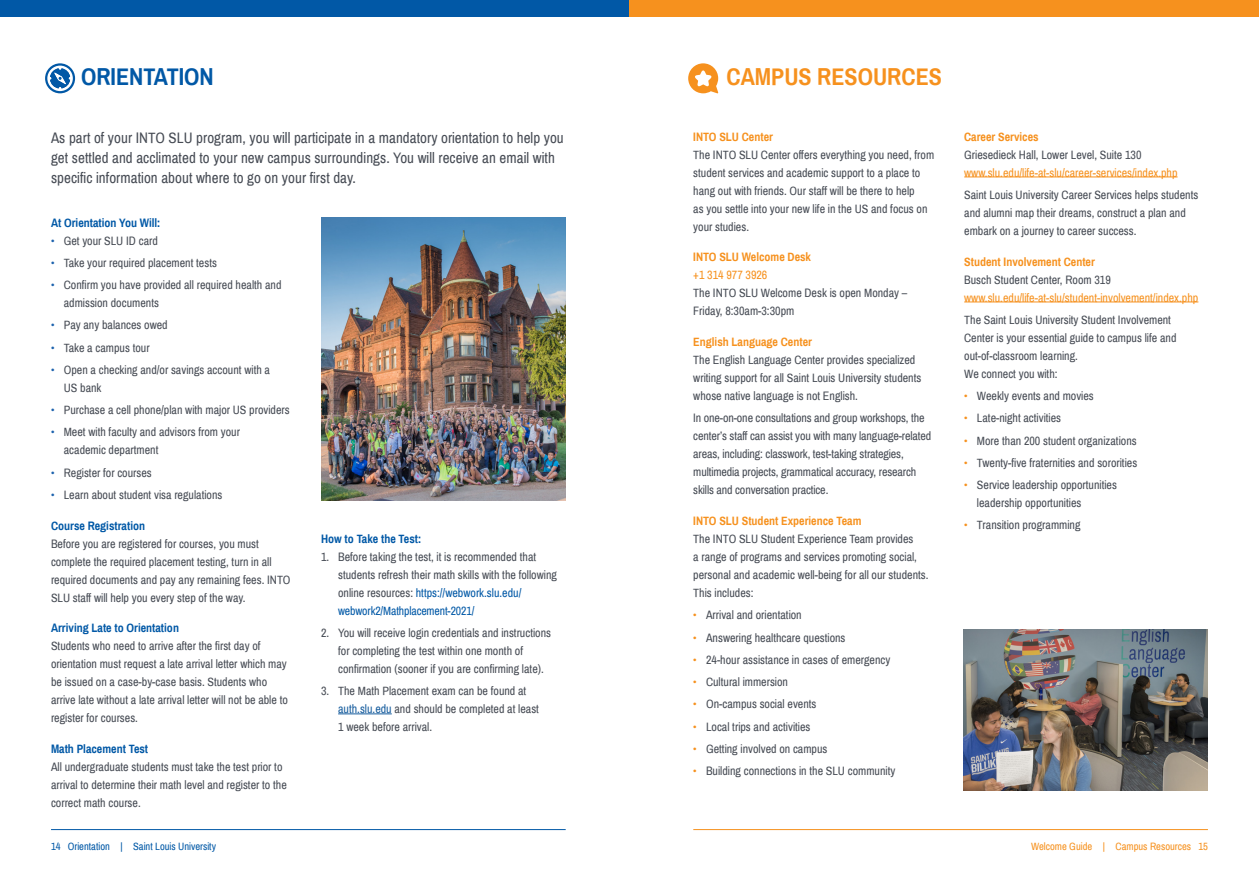
<style>
.page{position:relative;width:1259px;height:893px;background:#fff}
.page>*{position:absolute;margin:0;border:0;box-sizing:border-box;transform-origin:0 0}
.t1{font:700 24px "Archivo Narrow";color:#f6911e}
.t2{font:700 24px "Archivo Narrow";color:#0158a6}
._00_Intro{font:15px/20.2px "Archivo Narrow";letter-spacing:.005em;color:#464b54}
._00_Body{font:12px/18px "Archivo Narrow";color:#464b54}
._00_Body-2{font:12px/18px "Archivo Narrow";color:#f6911e}
.Subhead_Uni_Color_2{font:700 12px "Archivo Narrow";color:#f6911e}
.H2_Subheading{font:700 12px "Archivo Narrow";color:#0158a6}
.t3{font:10.5px "Archivo Narrow";color:#0158a6}
.t4{font:10.5px "Archivo Narrow";color:#f6911e}
.s1{color:#1c62ad}
.s2{color:#0158a6}
.s3{color:#175d9e}
.s4{color:#f6911e}
.s5{color:#464b54}
</style>
<div class="page">
<hr style="left:51px;top:829px;width:515px;height:1px;background:#0158a6">
<hr style="left:693px;top:829px;width:515px;height:1px;background:#f6911e">
<svg style="left:45px;top:63px;width:30px;height:30px"></svg>
<svg style="left:688px;top:63px;width:30px;height:30px"></svg>
<div style="left:0;top:0;width:629px;height:16px;background:#0158a6"></div>
<div style="left:629px;top:0;width:630px;height:16px;background:#f6911e"></div>
<img style="left:322px;top:218px;width:244px;height:282px">
<hr style="left:338px;top:714px;width:54px;height:1px;background:#175d9e">
<img style="left:963px;top:629px;width:245px;height:162px">
<hr style="left:964px;top:177px;width:213px;height:1px;background:#f6911e">
<hr style="left:964px;top:302px;width:234px;height:1px;background:#f6911e">
<p class="t2" style="left:81px;top:62px;width:134px">ORIENTATION</p>
<p class="t1" style="left:726px;top:62px;width:217px">CAMPUS RESOURCES</p>
<p class="_00_Intro" style="left:51px;top:128px;width:514px">As part of your INTO SLU program, you will participate in a mandatory orientation to help you get settled and acclimated to your new campus surroundings. You will receive an email with specific information about where to go on your first day.</p>
<p class="H2_Subheading" style="left:51px;top:215px;width:111px">At Orientation You Will:</p>
<p class="_00_Body" style="left:51px;top:232px;width:108px"><span class="s1">•</span> Get your SLU ID card</p>
<p class="_00_Body" style="left:51px;top:254px;width:167px"><span class="s1">•</span> Take your required placement tests</p>
<p class="_00_Body" style="left:64px;top:276px;width:219px;text-indent:-13px"><span class="s1">•</span> Confirm you have provided all required health and admission documents</p>
<p class="_00_Body" style="left:51px;top:316px;width:118px"><span class="s1">•</span> Pay any balances owed</p>
<p class="_00_Body" style="left:51px;top:339px;width:100px"><span class="s1">•</span> Take a campus tour</p>
<p class="_00_Body" style="left:64px;top:361px;width:208px;text-indent:-13px"><span class="s1">•</span> Open a checking and/or savings account with a<br>US bank</p>
<p class="_00_Body" style="left:51px;top:401px;width:240px"><span class="s1">•</span> Purchase a cell phone/plan with major US providers</p>
<p class="_00_Body" style="left:64px;top:423px;width:178px;text-indent:-13px"><span class="s1">•</span> Meet with faculty and advisors from your academic department</p>
<p class="_00_Body" style="left:51px;top:464px;width:102px"><span class="s1">•</span> Register for courses</p>
<p class="_00_Body" style="left:51px;top:486px;width:173px"><span class="s1">•</span> Learn about student visa regulations</p>
<p class="H2_Subheading" style="left:51px;top:518px;width:96px">Course Registration</p>
<p class="_00_Body" style="left:51px;top:535px;width:241px">Before you are registered for courses, you must complete the required placement testing, turn in all required documents and pay any remaining fees. INTO SLU staff will help you every step of the way.</p>
<p class="H2_Subheading" style="left:51px;top:621px;width:129px">Arriving Late to Orientation</p>
<p class="_00_Body" style="left:51px;top:637px;width:238px">Students who need to arrive after the first day of orientation must request a late arrival letter which may be issued on a case-by-case basis. Students who arrive late without a late arrival letter will not be able to register for courses.</p>
<p class="H2_Subheading" style="left:51px;top:742px;width:99px">Math Placement Test</p>
<p class="_00_Body" style="left:51px;top:758px;width:237px">All undergraduate students must take the test prior to arrival to determine their math level and register to the correct math course.</p>
<p class="H2_Subheading" style="left:321px;top:531px;width:102px">How to Take the Test:</p>
<p class="_00_Body" style="left:338px;top:548px;width:220px;text-indent:-17px">1. Before taking the test, it is recommended that students refresh their math skills with the following online resources: <span class="s2">https://webwork.slu.edu/ webwork2/Mathplacement-2021/</span></p>
<p class="_00_Body" style="left:338px;top:624px;width:214px;text-indent:-17px">2. You will receive login credentials and instructions for completing the test within one month of confirmation (sooner if you are confirming late).</p>
<p class="_00_Body" style="left:338px;top:682px;width:202px;text-indent:-17px">3. The Math Placement exam can be found at <span class="s3">auth.slu.edu</span> and should be completed at least<br>1 week before arrival.</p>
<p class="Subhead_Uni_Color_2" style="left:693px;top:129px;width:81px">INTO SLU Center</p>
<p class="_00_Body" style="left:693px;top:146px;width:242px">The INTO SLU Center offers everything you need, from student services and academic support to a place to hang out with friends. Our staff will be there to help<br>as you settle into your new life in the US and focus on your studies.</p>
<p class="Subhead_Uni_Color_2" style="left:693px;top:250px;width:119px">INTO SLU Welcome Desk</p>
<p class="_00_Body" style="left:693px;top:266px;width:216px"><span class="s4">+1 314 977 3926<br></span>The INTO SLU Welcome Desk is open Monday –<br>Friday, 8:30am-3:30pm</p>
<p class="Subhead_Uni_Color_2" style="left:693px;top:335px;width:120px">English Language Center</p>
<p class="_00_Body" style="left:693px;top:351px;width:230px">The English Language Center provides specialized writing support for all Saint Louis University students whose native language is not English.</p>
<p class="_00_Body" style="left:693px;top:409px;width:239px">In one-on-one consultations and group workshops, the center’s staff can assist you with many language-related areas, including: classwork, test-taking strategies, multimedia projects, grammatical accuracy, research skills and conversation practice.</p>
<p class="Subhead_Uni_Color_2" style="left:693px;top:514px;width:170px">INTO SLU Student Experience Team</p>
<p class="_00_Body" style="left:693px;top:530px;width:237px">The INTO SLU Student Experience Team provides<br>a range of programs and services promoting social, personal and academic well-being for all our students.<br>This includes:</p>
<p class="_00_Body" style="left:693px;top:606px;width:110px"><span class="s4">•</span> Arrival and orientation</p>
<p class="_00_Body" style="left:693px;top:629px;width:154px"><span class="s4">•</span> Answering healthcare questions</p>
<p class="_00_Body" style="left:693px;top:651px;width:199px"><span class="s4">•</span> 24-hour assistance in cases of emergency</p>
<p class="_00_Body" style="left:693px;top:673px;width:96px"><span class="s4">•</span> Cultural immersion</p>
<p class="_00_Body" style="left:693px;top:695px;width:125px"><span class="s4">•</span> On-campus social events</p>
<p class="_00_Body" style="left:693px;top:718px;width:119px"><span class="s4">•</span> Local trips and activities</p>
<p class="_00_Body" style="left:693px;top:740px;width:136px"><span class="s4">•</span> Getting involved on campus</p>
<p class="_00_Body" style="left:693px;top:762px;width:203px"><span class="s4">•</span> Building connections in the SLU community</p>
<p class="Subhead_Uni_Color_2" style="left:964px;top:129px;width:76px">Career Services</p>
<p class="_00_Body-2" style="left:964px;top:146px;width:215px"><span class="s5">Griesedieck Hall, Lower Level, Suite 130 </span>www.slu.edu/life-at-slu/career-services/index.php</p>
<p class="_00_Body" style="left:964px;top:186px;width:236px">Saint Louis University Career Services helps students and alumni map their dreams, construct a plan and embark on a journey to career success.</p>
<p class="Subhead_Uni_Color_2" style="left:964px;top:254px;width:132px">Student Involvement Center</p>
<p class="_00_Body-2" style="left:964px;top:271px;width:236px"><span class="s5">Busch Student Center, Room 319 </span>www.slu.edu/life-at-slu/student-involvement/index.php</p>
<p class="_00_Body" style="left:964px;top:311px;width:214px">The Saint Louis University Student Involvement Center is your essential guide to campus life and out-of-classroom learning.<br>We connect you with:</p>
<p class="_00_Body" style="left:964px;top:387px;width:131px"><span class="s4">•</span> Weekly events and movies</p>
<p class="_00_Body" style="left:964px;top:409px;width:98px"><span class="s4">•</span> Late-night activities</p>
<p class="_00_Body" style="left:964px;top:432px;width:174px"><span class="s4">•</span> More than 200 student organizations</p>
<p class="_00_Body" style="left:964px;top:454px;width:174px"><span class="s4">•</span> Twenty-five fraternities and sororities</p>
<p class="_00_Body" style="left:977px;top:476px;width:142px;text-indent:-13px"><span class="s4">•</span> Service leadership opportunities leadership opportunities</p>
<p class="_00_Body" style="left:964px;top:516px;width:118px"><span class="s4">•</span> Transition programming</p>
<p class="t3" style="left:51px;top:840px;width:166px">14 Orientation | Saint Louis University</p>
<p class="t4" style="left:1031px;top:840px;width:178px">Welcome Guide | Campus Resources 15</p>
</div>
